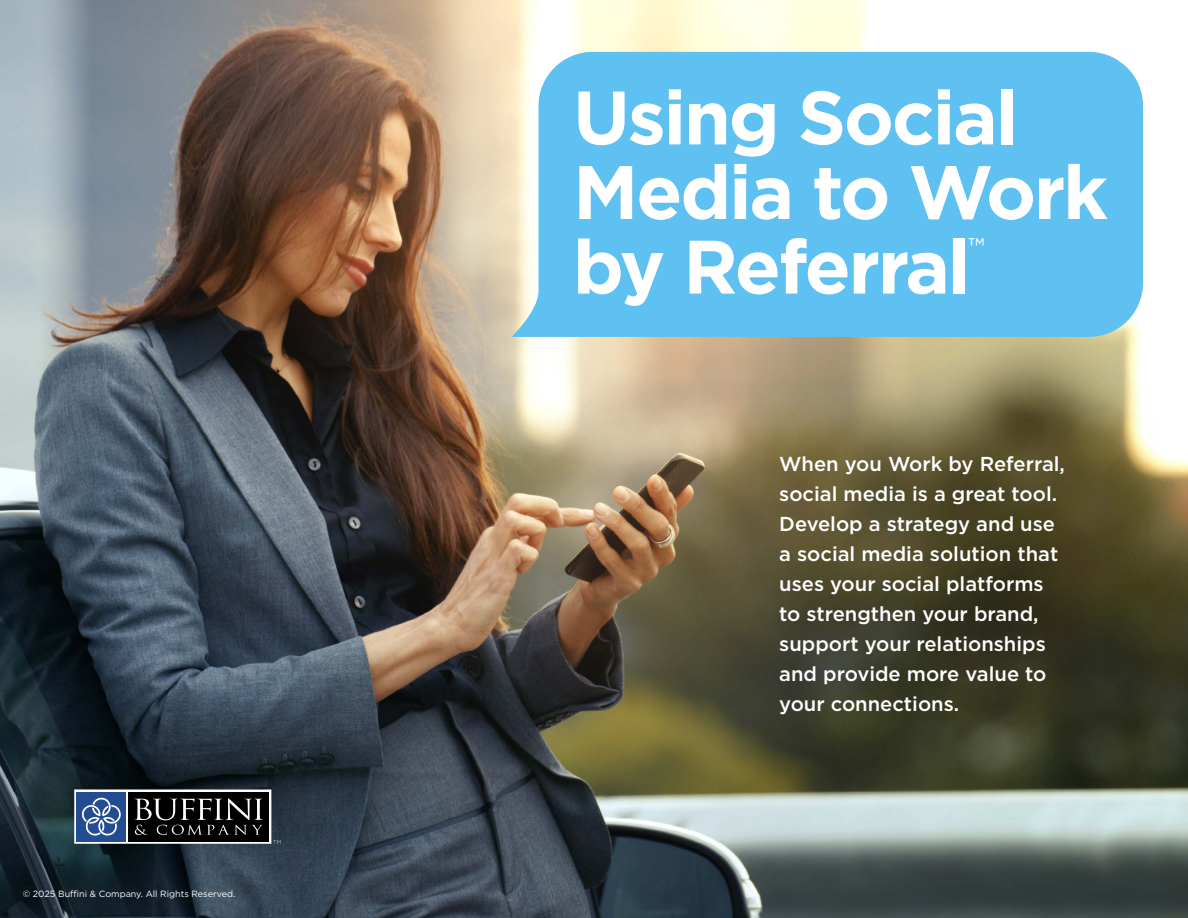
<style>
.page{position:relative;width:1188px;height:918px;background:#fff}
.page>*{position:absolute;margin:0;border:0;box-sizing:border-box;transform-origin:0 0}
.t1{font:700 75.45px/74.6px "Gotham";letter-spacing:-.03em;color:#fff}
.t2{font:24px "Gotham";color:#fff}
.t3{font:500 20.1px/30px "Gotham";color:#fff}
.t4{font:9px "Gotham";color:#fff}
</style>
<div class="page">
<img style="left:0;top:0;width:1188px;height:918px">
<div style="left:512px;top:52px;width:631px;height:285px;background:#5ec1f1"></div>
<svg style="left:273px;top:840px;width:7px;height:4px"></svg>
<svg style="left:74px;top:789px;width:197px;height:55px"></svg>
<div style="left:77px;top:792px;width:49px;height:49px;background:#234c92"></div>
<svg style="left:82px;top:797px;width:39px;height:39px"></svg>
<div style="left:128px;top:792px;width:141px;height:49px;background:#000"></div>
<svg style="left:135px;top:798px;width:128px;height:37px"></svg>
<p class="t4" style="left:23px;top:888px;width:214px">© 2025 Buffini &amp; Company. All Rights Reserved.</p>
<h1 class="t1" style="left:573px;top:80px;width:536px">Using Social<br>Media to Work by Referral</h1>
<p class="t2" style="left:968px;top:231px;width:18px">™</p>
<p class="t3" style="left:779px;top:448px;width:287px">When you Work by Referral, social media is a great tool.<br>Develop a strategy and use a social media solution that uses your social platforms to strengthen your brand, support your relationships and provide more value to your connections.</p>
</div>
